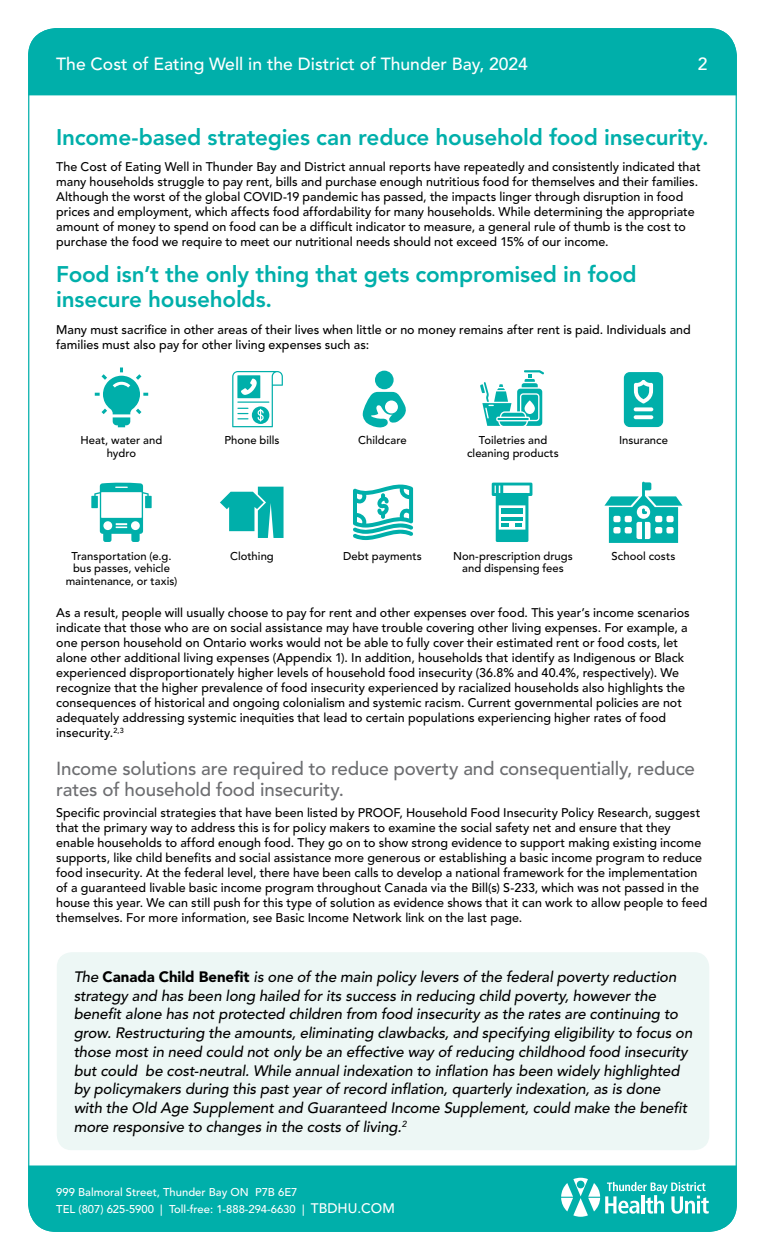
<style>
.page{position:relative;width:765px;height:1260px;background:#fff}
.page>*{position:absolute;margin:0;border:0;box-sizing:border-box;transform-origin:0 0}
.t1{font:800 22.5px/25px "Avenir LT Std";letter-spacing:-.01em;color:#00afaa}
.t2{font:500 18.75px/21.2px "Avenir LT Std";letter-spacing:-.01em;color:#6d6e71}
.Bar{font:500 17.5px "Avenir LT Std";color:#fff}
.t3{font:italic 500 15px/18.8px "Avenir LT Std";letter-spacing:-.005em;color:#000}
.t4{font:500 12.5px/15px "Avenir LT Std";color:#000}
.t5{font:500 11.25px/12.5px "Avenir LT Std";letter-spacing:.005em;color:#000;text-align:center}
.t6{font:500 11.25px "Avenir LT Std";color:#fff}
.s1{font-weight:900;font-style:normal}
.s2{font-size:13.75px}
</style>
<div class="page">
<div style="left:28px;top:1166px;width:709px;height:66px;background:#00afaa"></div>
<div style="left:28px;top:28px;width:709px;height:67px;background:#00afaa"></div>
<div style="left:57px;top:952px;width:652px;height:198px;background:#edf7f5;border-radius:15px"></div>
<svg style="left:95px;top:368px;width:53px;height:59px"></svg>
<svg style="left:232px;top:371px;width:51px;height:56px"></svg>
<div style="left:375px;top:371px;width:19px;height:18px;background:#00afaa;border-radius:50%"></div>
<svg style="left:362px;top:392px;width:44px;height:36px"></svg>
<svg style="left:480px;top:370px;width:64px;height:56px"></svg>
<svg style="left:624px;top:372px;width:39px;height:55px;background:#2fbdb9"></svg>
<svg style="left:91px;top:482px;width:61px;height:60px"></svg>
<svg style="left:220px;top:487px;width:64px;height:51px"></svg>
<svg style="left:353px;top:484px;width:60px;height:56px"></svg>
<svg style="left:492px;top:483px;width:40px;height:59px"></svg>
<svg style="left:604px;top:482px;width:79px;height:61px"></svg>
<svg style="left:561px;top:1178px;width:148px;height:39px"></svg>
<p class="Bar" style="left:56px;top:54px;width:473px">The Cost of Eating Well in the District of Thunder Bay, 2024</p>
<p class="Bar" style="left:698px;top:54px;width:11px">2</p>
<p class="t1" style="left:56px;top:125px;width:654px">Income-based strategies can reduce household food insecurity.</p>
<p class="t4" style="left:56px;top:160px;width:646px">The Cost of Eating Well in Thunder Bay and District annual reports have repeatedly and consistently indicated that many households struggle to pay rent, bills and purchase enough nutritious food for themselves and their families.<br>Although the worst of the global COVID-19 pandemic has passed, the impacts linger through disruption in food prices and employment, which affects food affordability for many households. While determining the appropriate amount of money to spend on food can be a difficult indicator to measure, a general rule of thumb is the cost to purchase the food we require to meet our nutritional needs should not exceed 15% of our income.</p>
<p class="t1" style="left:56px;top:262px;width:582px">Food isn’t the only thing that gets compromised in food insecure households.</p>
<p class="t4" style="left:56px;top:322px;width:636px">Many must sacrifice in other areas of their lives when little or no money remains after rent is paid. Individuals and families must also pay for other living expenses such as:</p>
<p class="t5" style="left:81px;top:435px;width:83px">Heat, water and hydro</p>
<p class="t5" style="left:224px;top:435px;width:57px">Phone bills</p>
<p class="t5" style="left:358px;top:435px;width:50px">Childcare</p>
<p class="t5" style="left:467px;top:435px;width:93px">Toiletries and cleaning products</p>
<p class="t5" style="left:619px;top:435px;width:50px">Insurance</p>
<p class="t5" style="left:66px;top:550px;width:113px">Transportation (e.g. bus passes, vehicle maintenance, or taxis)</p>
<p class="t5" style="left:230px;top:550px;width:45px">Clothing</p>
<p class="t5" style="left:343px;top:550px;width:80px">Debt payments</p>
<p class="t5" style="left:453px;top:550px;width:121px">Non-prescription drugs and dispensing fees</p>
<p class="t5" style="left:612px;top:550px;width:65px">School costs</p>
<p class="t4" style="left:56px;top:605px;width:635px">As a result, people will usually choose to pay for rent and other expenses over food. This year’s income scenarios indicate that those who are on social assistance may have trouble covering other living expenses. For example, a one person household on Ontario works would not be able to fully cover their estimated rent or food costs, let alone other additional living expenses (Appendix 1). In addition, households that identify as Indigenous or Black experienced disproportionately higher levels of household food insecurity (36.8% and 40.4%, respectively). We recognize that the higher prevalence of food insecurity experienced by racialized households also highlights the consequences of historical and ongoing colonialism and systemic racism. Current governmental policies are not adequately addressing systemic inequities that lead to certain populations experiencing higher rates of food insecurity.<sup>2,3</sup></p>
<p class="t2" style="left:56px;top:758px;width:640px">Income solutions are required to reduce poverty and consequentially, reduce rates of household food insecurity.</p>
<p class="t4" style="left:56px;top:805px;width:653px">Specific provincial strategies that have been listed by PROOF, Household Food Insecurity Policy Research, suggest that the primary way to address this is for policy makers to examine the social safety net and ensure that they enable households to afford enough food. They go on to show strong evidence to support making existing income supports, like child benefits and social assistance more generous or establishing a basic income program to reduce food insecurity. At the federal level, there have been calls to develop a national framework for the implementation of a guaranteed livable basic income program throughout Canada via the Bill(s) S-233, which was not passed in the house this year. We can still push for this type of solution as evidence shows that it can work to allow people to feed themselves. For more information, see Basic Income Network link on the last page.</p>
<p class="t3" style="left:74px;top:968px;width:620px">The <span class="s1">Canada Child Benefit</span> is one of the main policy levers of the federal poverty reduction strategy and has been long hailed for its success in reducing child poverty, however the benefit alone has not protected children from food insecurity as the rates are continuing to grow. Restructuring the amounts, eliminating clawbacks, and specifying eligibility to focus on those most in need could not only be an effective way of reducing childhood food insecurity but could be cost-neutral. While annual indexation to inflation has been widely highlighted by policymakers during this past year of record inflation, quarterly indexation, as is done with the Old Age Supplement and Guaranteed Income Supplement, could make the benefit more responsive to changes in the costs of living.<sup>2</sup></p>
<p class="t6" style="left:56px;top:1186px;width:243px">999 Balmoral Street, Thunder Bay ON P7B 6E7</p>
<p class="t6" style="left:56px;top:1202px;width:340px">TEL (807) 625-5900 | Toll-free: 1-888-294-6630 | <span class="s2">TBDHU.COM</span></p>
</div>
